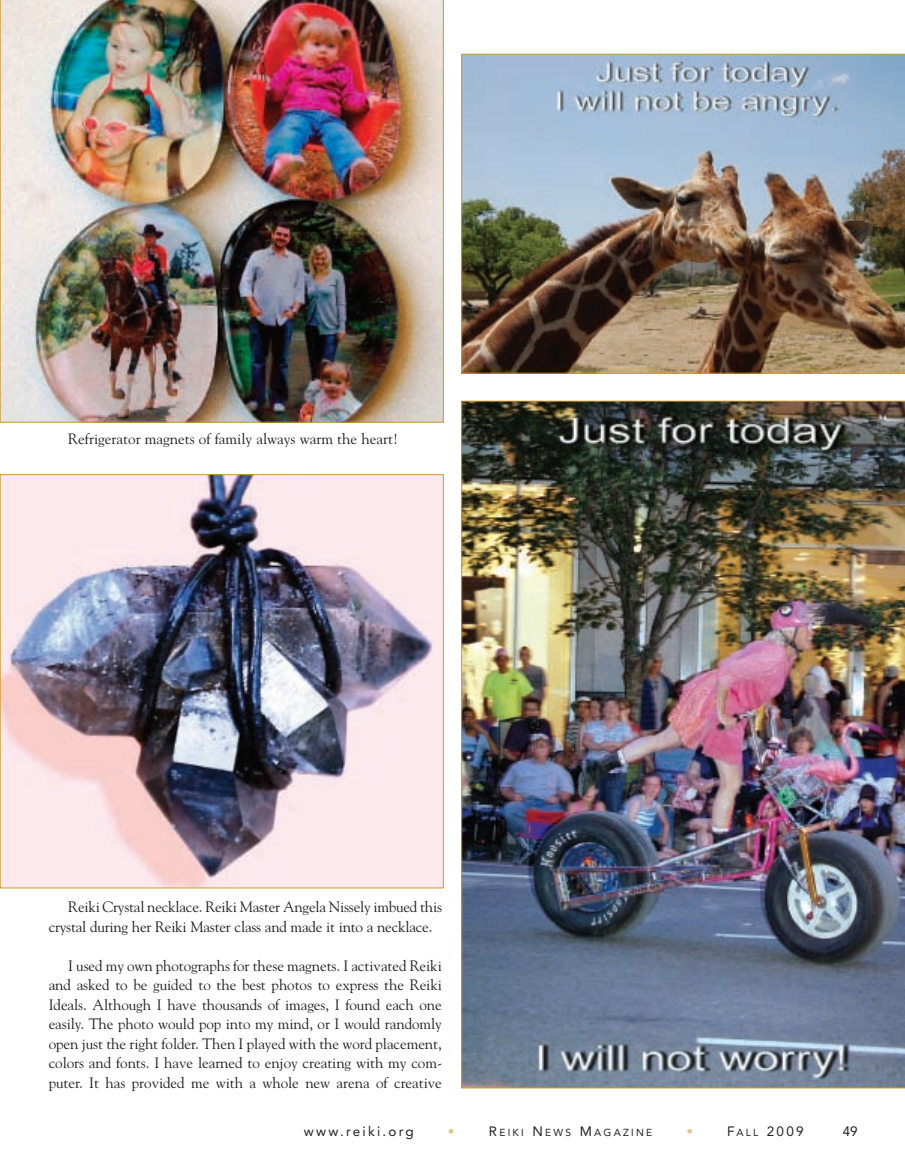
<style>
.page{position:relative;width:905px;height:1175px;background:#fff}
.page>*{position:absolute;margin:0;border:0;box-sizing:border-box;transform-origin:0 0}
.t1{font:15px/19.5px "Goudy";letter-spacing:-.015em;color:#231f20}
.t2{font:13.5px "Avenir";letter-spacing:.165em;color:#231f20}
.t3{font:13.5px "Avenir";color:#e5c68c}
.t4{font:10.2px "Avenir";letter-spacing:.22em;color:#231f20}
.s1{font-size:13.5px}
.s2{font-size:10.2px}
</style>
<div class="page">
<img style="left:0;top:0;width:443px;height:422px">
<img style="left:2px;top:476px;width:439px;height:410px">
<img style="left:461px;top:401px;width:443px;height:687px">
<img style="left:461px;top:54px;width:443px;height:319px">
<p class="t1" style="left:68px;top:429px;width:331px">Refrigerator magnets of family always warm the heart!</p>
<p class="t1" style="left:49px;top:897px;width:395px;text-indent:20px">Reiki Crystal necklace. Reiki Master Angela Nissely imbued this crystal during her Reiki Master class and made it into a necklace.</p>
<p class="t1" style="left:49px;top:956px;width:395px;text-align:justify;text-indent:20px">I used my own photographs for these magnets. I activated Reiki and asked to be guided to the best photos to express the Reiki Ideals. Although I have thousands of images, I found each one easily. The photo would pop into my mind, or I would randomly open just the right folder. Then I played with the word placement, colors and fonts. I have learned to enjoy creating with my com&shy;puter. It has provided me with a whole new arena of creative</p>
<p class="t2" style="left:304px;top:1125px;width:111px">www.reiki.org</p>
<p class="t3" style="left:448px;top:1125px;width:8px">•</p>
<p class="t4" style="left:489px;top:1128px;width:165px"><span class="s1">R</span>EIKI <span class="s1">N</span>EWS <span class="s1">M</span>AGAZINE</p>
<p class="t3" style="left:686px;top:1125px;width:8px">•</p>
<p class="t2" style="left:727px;top:1125px;width:78px">F<span class="s2">ALL</span> 2009</p>
<p class="t2" style="left:842px;top:1125px;width:17px">49</p>
</div>
